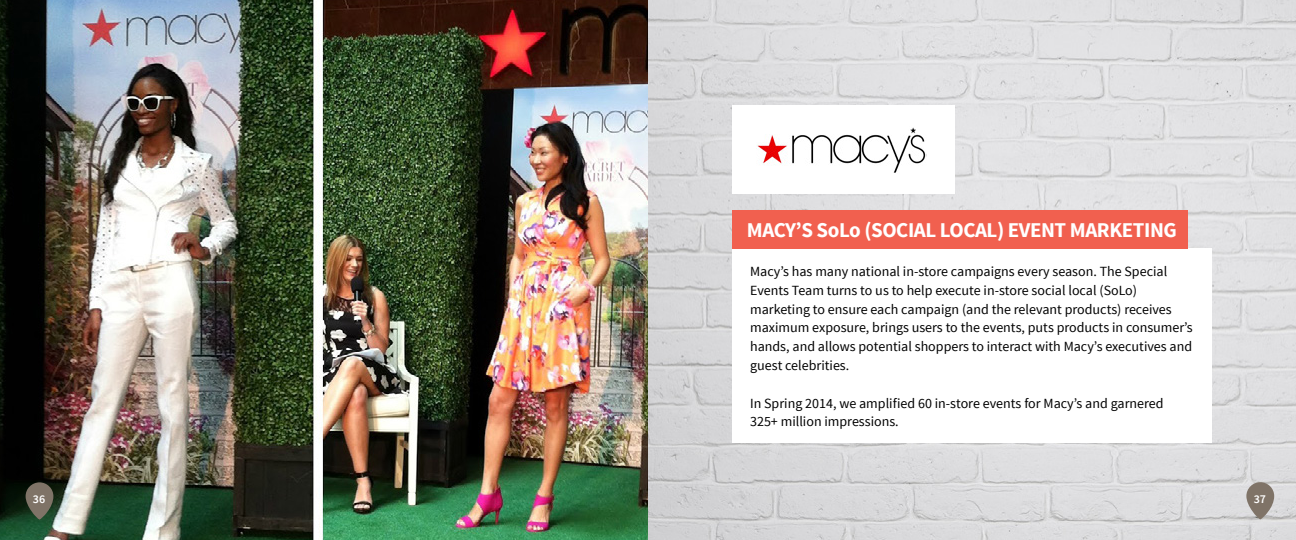
<style>
.page{position:relative;width:1296px;height:540px;background:#fff}
.page>*{position:absolute;margin:0;border:0;box-sizing:border-box;transform-origin:0 0}
.t1{font:700 21px "Source Sans Pro";letter-spacing:-.02em;color:#fff}
.t2{font:14px/18.8px "Source Sans Pro";color:#000}
.t3{font:600 12px "Source Sans Pro";color:#fff}
</style>
<div class="page">
<img style="left:0;top:0;width:1296px;height:540px">
<div style="left:733px;top:249px;width:479px;height:194px;background:#fff"></div>
<div style="left:733px;top:210px;width:455px;height:39px;background:#f1604f"></div>
<svg style="left:1246px;top:482px;width:28px;height:37px"></svg>
<svg style="left:26px;top:482px;width:27px;height:38px"></svg>
<div style="left:733px;top:105px;width:222px;height:89px;background:#fff"></div>
<img style="left:757px;top:127px;width:170px;height:46px">
<h1 class="t1" style="left:747px;top:216px;width:148px">MACY’S SOLO (SOCIAL</h1>
<h1 class="t1" style="left:940px;top:216px;width:23px">LOCAL</h1>
<h1 class="t1" style="left:997px;top:216px;width:35px">) EVENT</h1>
<h1 class="t1" style="left:1070px;top:216px;width:28px">MARKETING</h1>
<p class="t2" style="left:750px;top:262px;width:444px">Macy’s has many national in-store campaigns every season. The Special Events Team turns to us to help execute in-store social local (SoLo) marketing to ensure each campaign (and the relevant products) receives maximum exposure, brings users to the events, puts products in consumer’s hands, and allows potential shoppers to interact with Macy’s executives and guest celebrities.</p>
<p class="t2" style="left:750px;top:394px;width:415px">In Spring 2014, we amplified 60 in-store events for Macy’s and garnered<br>325+ million impressions.</p>
<p class="t3" style="left:33px;top:491px;width:14px">36</p>
<p class="t3" style="left:1254px;top:491px;width:14px">37</p>
</div>
